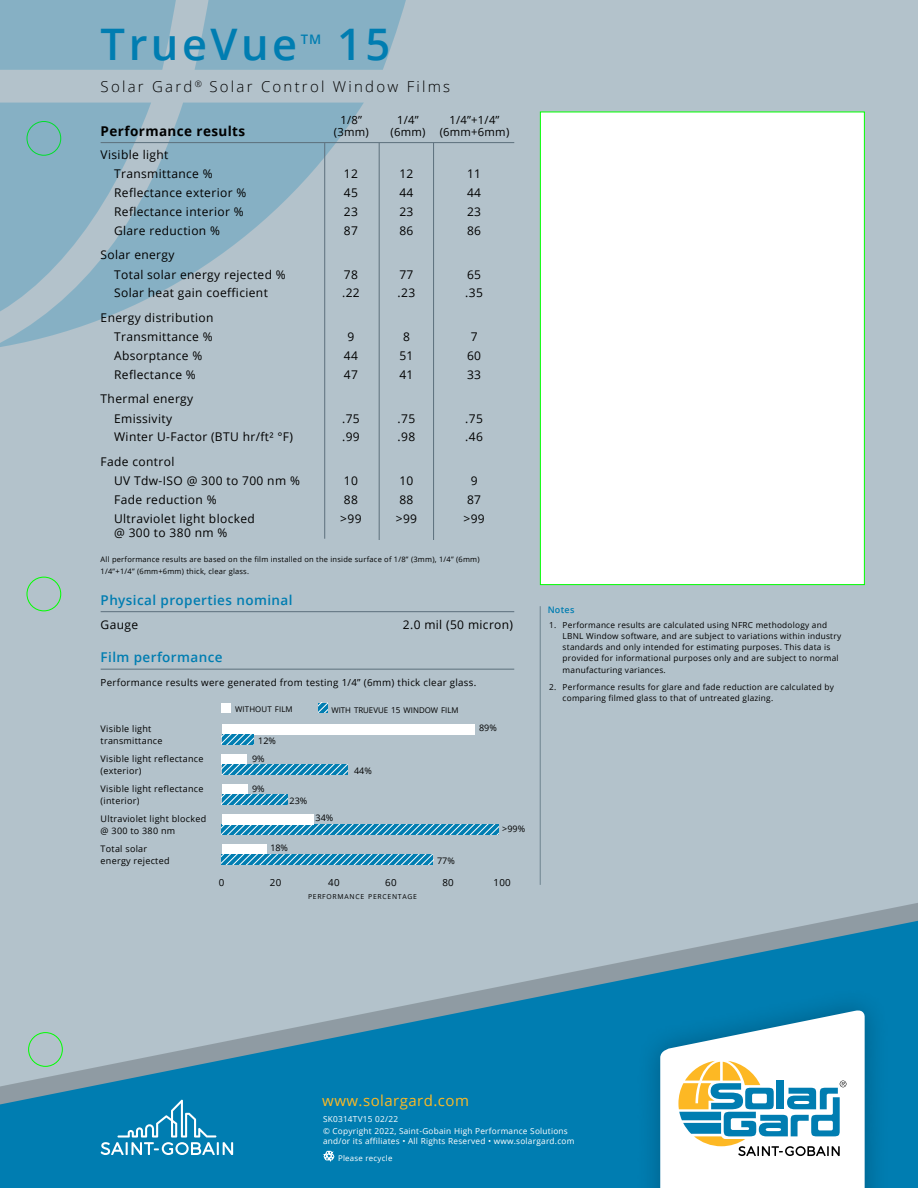
<style>
.page{position:relative;width:918px;height:1188px;background:#b3c2cb}
.page>*{position:absolute;margin:0;border:0;box-sizing:border-box;transform-origin:0 0}
.t1{font:600 43.5px "Open Sans";letter-spacing:.08em;color:#007db1}
.t2{font:300 15px "Open Sans";letter-spacing:.15em;color:#000}
.t3{font:15px "Open Sans";letter-spacing:.03em;color:#fdb924}
.t4{font:600 13.5px "Open Sans";letter-spacing:.03em;color:#007db1}
.t5{font:700 13.5px "Open Sans";letter-spacing:.03em;color:#000}
.t6{font:600 13.05px "Open Sans";color:#007db1}
.t7{font:12px/19.2px "Open Sans";letter-spacing:.03em;color:#000}
.t8{font:11.25px "Open Sans";letter-spacing:.02em;color:#000}
.t9{font:9.75px "Open Sans";letter-spacing:.03em;color:#000}
.t10{font:9px/12px "Open Sans";letter-spacing:.03em;color:#000}
.t11{font:600 9px "Open Sans";letter-spacing:.03em;color:#007db1}
.t12{font:8.25px/11.2px "Open Sans";letter-spacing:.03em;color:#000}
.t13{font:8.25px/12.6px "Open Sans";letter-spacing:.03em;color:#fff}
.t14{font:7.8px "Open Sans";color:#000}
.t15{font:7.8px "Open Sans";letter-spacing:.03em;color:#fff}
.t16{font:7.5px/12px "Open Sans";letter-spacing:.03em;color:#000}
.t17{font:6.9px "Open Sans";letter-spacing:.105em;color:#000}
.s1{font-size:8.25px}
</style>
<div class="page">
<svg style="left:0;top:921px;width:918px;height:267px;fill:#007db1"></svg>
<div style="left:27px;top:577px;width:34px;height:34px;border:1px solid #0f0;border-radius:50%"></div>
<div style="left:28px;top:1032px;width:35px;height:35px;border:1px solid #0f0;border-radius:50%"></div>
<hr style="left:540px;top:606px;width:1px;height:279px;background:#6e838f">
<div style="left:540px;top:112px;width:325px;height:473px;background:#fff;border:1px solid #0f0"></div>
<svg style="left:323px;top:1151px;width:11px;height:11px"></svg>
<div style="left:634px;top:985px;width:257px;height:203px;background:#000;opacity:.25"></div>
<svg style="left:101px;top:1100px;width:132px;height:55px;background:#2c93be"></svg>
<svg style="left:0;top:103px;width:364px;height:246px;fill:#86b0c4"></svg>
<svg style="left:0;top:0;width:406px;height:70px;background:#8ab1c4"></svg>
<hr style="left:324px;top:143px;width:1px;height:396px;background:#5c6f7c">
<hr style="left:379px;top:143px;width:1px;height:397px;background:#5c6f7c">
<hr style="left:433px;top:143px;width:1px;height:397px;background:#5c6f7c">
<hr style="left:101px;top:142px;width:413px;height:1px;background:#5c6f7c">
<hr style="left:101px;top:611px;width:413px;height:1px;background:#5c6f7c">
<hr style="left:101px;top:669px;width:413px;height:1px;background:#5c6f7c">
<svg style="left:318px;top:703px;width:9px;height:10px"></svg>
<div style="left:222px;top:703px;width:9px;height:10px;background:#fff"></div>
<div style="left:222px;top:725px;width:253px;height:10px;background:#fff"></div>
<svg style="left:222px;top:825px;width:277px;height:10px;background:#3698c1"></svg>
<div style="left:222px;top:815px;width:91px;height:10px;background:#fff"></div>
<div style="left:222px;top:845px;width:45px;height:10px;background:#fff"></div>
<svg style="left:222px;top:735px;width:32px;height:10px"></svg>
<div style="left:221px;top:755px;width:26px;height:10px;background:#fff"></div>
<svg style="left:222px;top:765px;width:126px;height:10px"></svg>
<div style="left:222px;top:785px;width:26px;height:10px;background:#fff"></div>
<svg style="left:222px;top:795px;width:65px;height:10px"></svg>
<svg style="left:222px;top:855px;width:212px;height:10px;background:#3698c1"></svg>
<svg style="left:660px;top:1009px;width:205px;height:179px;background:#bdd7dc"></svg>
<h1 class="t1" style="left:101px;top:15px;width:198px">TrueVue</h1>
<p class="t6" style="left:301px;top:30px;width:22px">TM</p>
<h1 class="t1" style="left:337px;top:15px;width:55px">15</h1>
<p class="t2" style="left:101px;top:77px;width:351px">Solar Gard<sup>®</sup> Solar Control Window Films</p>
<p class="t8" style="left:341px;top:112px;width:23px">1/8”</p>
<p class="t8" style="left:397px;top:112px;width:23px">1/4”</p>
<p class="t8" style="left:449px;top:112px;width:52px">1/4”+1/4”</p>
<p class="t5" style="left:101px;top:121px;width:146px">Performance results</p>
<p class="t8" style="left:334px;top:124px;width:36px">(3mm)</p>
<p class="t8" style="left:391px;top:124px;width:36px">(6mm)</p>
<p class="t8" style="left:440px;top:124px;width:71px">(6mm+6mm)</p>
<p class="t7" style="left:114px;top:145px;width:100px;text-indent:-14px">Visible light<br>Transmittance %</p>
<p class="t7" style="left:344px;top:164px;width:16px">12</p>
<p class="t7" style="left:399px;top:164px;width:16px">12</p>
<p class="t7" style="left:467px;top:164px;width:16px">11</p>
<p class="t7" style="left:114px;top:183px;width:134px">Reflectance exterior %</p>
<p class="t7" style="left:344px;top:183px;width:16px">45</p>
<p class="t7" style="left:399px;top:183px;width:16px">44</p>
<p class="t7" style="left:467px;top:183px;width:16px">44</p>
<p class="t7" style="left:114px;top:202px;width:131px">Reflectance interior %</p>
<p class="t7" style="left:344px;top:202px;width:16px">23</p>
<p class="t7" style="left:399px;top:202px;width:16px">23</p>
<p class="t7" style="left:467px;top:202px;width:16px">23</p>
<p class="t7" style="left:114px;top:220px;width:107px">Glare reduction %</p>
<p class="t7" style="left:344px;top:220px;width:16px">87</p>
<p class="t7" style="left:399px;top:220px;width:16px">86</p>
<p class="t7" style="left:467px;top:220px;width:16px">86</p>
<p class="t7" style="left:114px;top:245px;width:173px;text-indent:-14px">Solar energy<br>Total solar energy rejected %</p>
<p class="t7" style="left:344px;top:264px;width:16px">78</p>
<p class="t7" style="left:399px;top:264px;width:16px">77</p>
<p class="t7" style="left:467px;top:264px;width:16px">65</p>
<p class="t7" style="left:114px;top:283px;width:155px">Solar heat gain coefficient</p>
<p class="t7" style="left:342px;top:283px;width:19px">.22</p>
<p class="t7" style="left:398px;top:283px;width:19px">.23</p>
<p class="t7" style="left:465px;top:283px;width:19px">.35</p>
<p class="t7" style="left:101px;top:308px;width:114px;text-align:right">Energy distribution<br>Transmittance %</p>
<p class="t7" style="left:348px;top:327px;width:8px">9</p>
<p class="t7" style="left:403px;top:327px;width:8px">8</p>
<p class="t7" style="left:471px;top:327px;width:8px">7</p>
<p class="t7" style="left:114px;top:346px;width:90px">Absorptance %</p>
<p class="t7" style="left:344px;top:346px;width:16px">44</p>
<p class="t7" style="left:399px;top:346px;width:16px">51</p>
<p class="t7" style="left:467px;top:346px;width:16px">60</p>
<p class="t7" style="left:114px;top:364px;width:83px">Reflectance %</p>
<p class="t7" style="left:344px;top:364px;width:16px">47</p>
<p class="t7" style="left:399px;top:364px;width:16px">41</p>
<p class="t7" style="left:467px;top:364px;width:16px">33</p>
<p class="t7" style="left:114px;top:389px;width:81px;text-indent:-14px">Thermal energy<br>Emissivity</p>
<p class="t7" style="left:342px;top:408px;width:19px">.75</p>
<p class="t7" style="left:398px;top:408px;width:19px">.75</p>
<p class="t7" style="left:465px;top:408px;width:19px">.75</p>
<p class="t7" style="left:114px;top:427px;width:180px">Winter U-Factor (BTU hr/ft² °F)</p>
<p class="t7" style="left:342px;top:427px;width:19px">.99</p>
<p class="t7" style="left:398px;top:427px;width:19px">.98</p>
<p class="t7" style="left:465px;top:427px;width:19px">.46</p>
<p class="t7" style="left:114px;top:452px;width:187px;text-indent:-14px">Fade control<br>UV Tdw-ISO @ 300 to 700 nm %</p>
<p class="t7" style="left:344px;top:471px;width:16px">10</p>
<p class="t7" style="left:399px;top:471px;width:16px">10</p>
<p class="t7" style="left:471px;top:471px;width:8px">9</p>
<p class="t7" style="left:114px;top:490px;width:104px">Fade reduction %</p>
<p class="t7" style="left:344px;top:490px;width:16px">88</p>
<p class="t7" style="left:399px;top:490px;width:16px">88</p>
<p class="t7" style="left:467px;top:490px;width:16px">87</p>
<p class="t7" style="left:114px;top:509px;width:142px">Ultraviolet light blocked</p>
<p class="t7" style="left:340px;top:509px;width:23px">&gt;99</p>
<p class="t7" style="left:396px;top:509px;width:23px">&gt;99</p>
<p class="t7" style="left:463px;top:509px;width:23px">&gt;99</p>
<p class="t7" style="left:114px;top:522px;width:115px">@ 300 to 380 nm %</p>
<p class="t16" style="left:101px;top:553px;width:381px">All performance results are based on the film installed on the inside surface of 1/8” (3mm), 1/4” (6mm)<br>1/4”+1/4” (6mm+6mm) thick, clear glass.</p>
<p class="t4" style="left:101px;top:591px;width:193px">Physical properties nominal</p>
<p class="t7" style="left:101px;top:615px;width:39px">Gauge</p>
<p class="t7" style="left:403px;top:615px;width:112px">2.0 mil (50 micron)</p>
<p class="t4" style="left:101px;top:648px;width:123px">Film performance</p>
<p class="t9" style="left:101px;top:675px;width:377px">Performance results were generated from testing 1/4” (6mm) thick clear glass.</p>
<p class="t14" style="left:235px;top:704px;width:59px">WITHOUT FILM</p>
<p class="t14" style="left:331px;top:705px;width:129px">WITH TRUEVUE <span class="s1">15</span> WINDOW FILM</p>
<p class="t10" style="left:101px;top:722px;width:63px">Visible light transmittance</p>
<p class="t10" style="left:101px;top:752px;width:104px">Visible light reflectance (exterior)</p>
<p class="t10" style="left:101px;top:782px;width:104px">Visible light reflectance (interior)</p>
<p class="t10" style="left:101px;top:812px;width:107px">Ultraviolet light blocked @ 300 to 380 nm</p>
<p class="t10" style="left:101px;top:842px;width:70px">Total solar energy rejected</p>
<p class="t10" style="left:252px;top:731px;width:25px;line-height:17.9px;text-indent:6px">12%<br>9%</p>
<p class="t10" style="left:252px;top:782px;width:14px">9%</p>
<p class="t10" style="left:290px;top:794px;width:19px">23%</p>
<p class="t10" style="left:316px;top:812px;width:19px">34%</p>
<p class="t10" style="left:270px;top:842px;width:19px">18%</p>
<p class="t10" style="left:354px;top:764px;width:19px">44%</p>
<p class="t10" style="left:479px;top:722px;width:19px">89%</p>
<p class="t10" style="left:437px;top:854px;width:19px">77%</p>
<p class="t10" style="left:502px;top:822px;width:24px">&gt;99%</p>
<p class="t9" style="left:219px;top:876px;width:7px">0</p>
<p class="t9" style="left:270px;top:876px;width:13px">20</p>
<p class="t9" style="left:328px;top:876px;width:13px">40</p>
<p class="t9" style="left:385px;top:876px;width:13px">60</p>
<p class="t9" style="left:442px;top:876px;width:13px">80</p>
<p class="t9" style="left:494px;top:876px;width:19px">100</p>
<p class="t17" style="left:308px;top:892px;width:111px">PERFORMANCE PERCENTAGE</p>
<p class="t11" style="left:548px;top:604px;width:28px">Notes</p>
<p class="t12" style="left:563px;top:619px;width:280px;text-indent:-13px">1. Performance results are calculated using NFRC methodology and LBNL Window software, and are subject to variations within industry standards and only intended for estimating purposes. This data is provided for informational purposes only and are subject to normal manufacturing variances.</p>
<p class="t12" style="left:563px;top:681px;width:273px;text-indent:-13px">2. Performance results for glare and fade reduction are calculated by comparing filmed glass to that of untreated glazing.</p>
<p class="t3" style="left:322px;top:1090px;width:148px">www.solargard.com</p>
<p class="t13" style="left:323px;top:1112px;width:246px">SK0314TV15 02/22<br>© Copyright 2022, Saint-Gobain High Performance Solutions</p>
<p class="t13" style="left:323px;top:1135px;width:253px">and/or its affiliates • All Rights Reserved • www.solargard.com</p>
<p class="t15" style="left:338px;top:1153px;width:56px">Please recycle</p>
</div>
